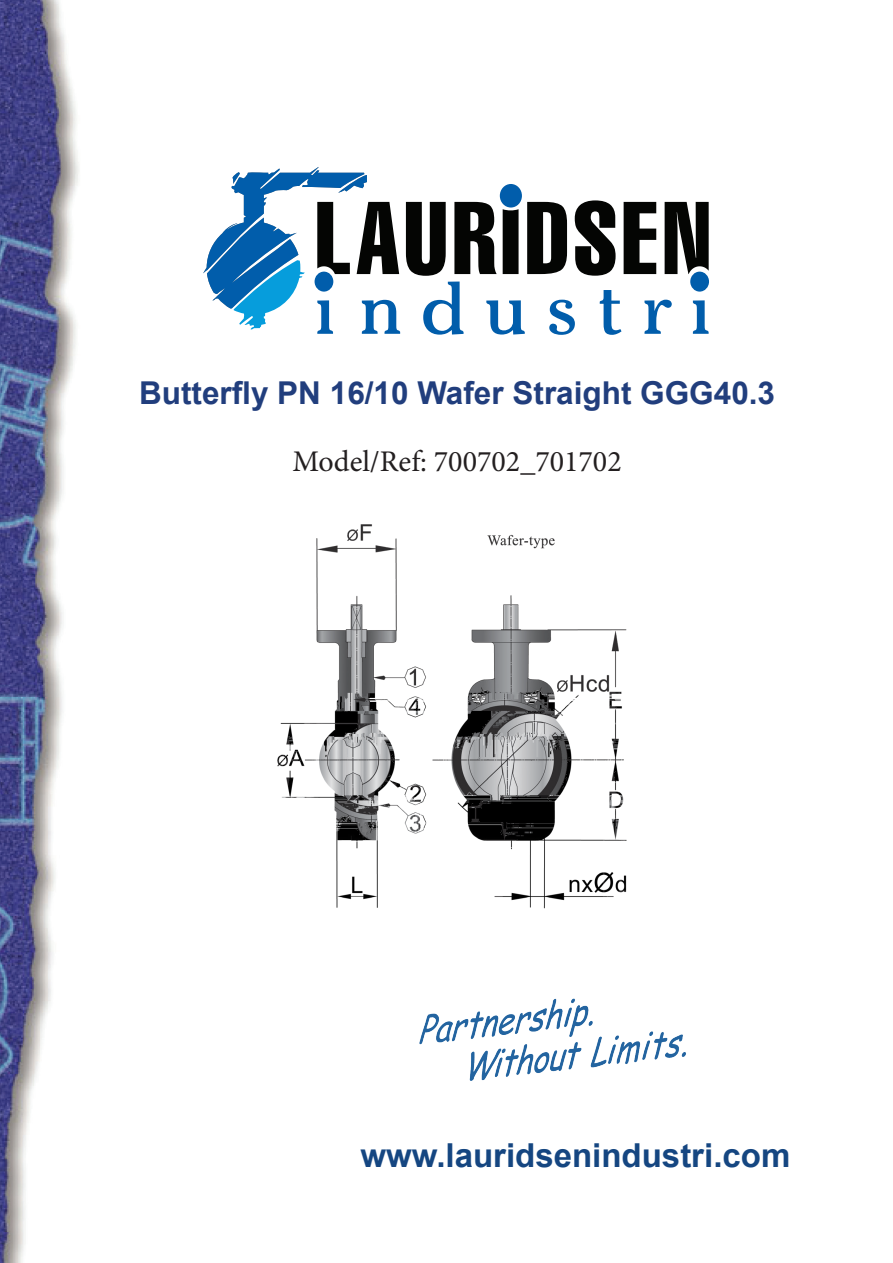
<style>
.page{position:relative;width:893px;height:1263px;background:#fff}
.page>*{position:absolute;margin:0;border:0;box-sizing:border-box;transform-origin:0 0}
.t1{font:700 33px "Arial";color:#154681}
.t2{font:700 31.5px "Arial";color:#213e7d}
.t3{font:30px "Minion Pro";color:#231f20}
</style>
<div class="page">
<img style="left:0;top:0;width:79px;height:1263px">
<img style="left:419px;top:998px;width:267px;height:83px">
<svg style="left:203px;top:167px;width:506px;height:168px"></svg>
<img style="left:277px;top:524px;width:350px;height:385px">
<p class="t2" style="left:139px;top:372px;width:638px">Butterfly PN 16/10 Wafer Straight GGG40.3</p>
<p class="t3" style="left:292px;top:441px;width:331px">Model/Ref: 700702_701702</p>
<p class="t1" style="left:361px;top:1133px;width:431px">www.lauridsenindustri.com</p>
</div>
